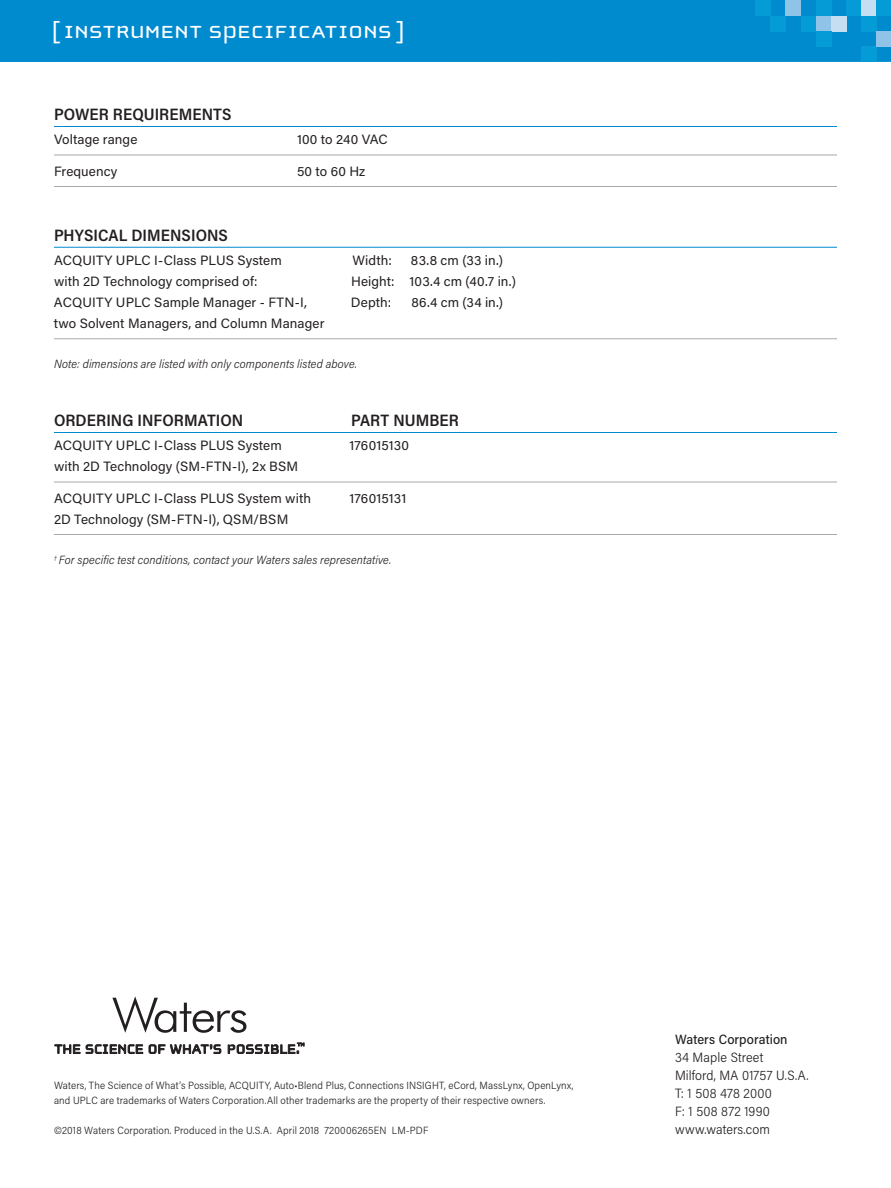
<style>
.page{position:relative;width:891px;height:1188px;background:#fff}
.page>*{position:absolute;margin:0;border:0;box-sizing:border-box;transform-origin:0 0}
.t1{font:25.5px "Cholla Unicase";letter-spacing:.015em;color:#fff;scale:1.1 1}
.t2{font:600 16.5px "Acumin Pro Semi Cond";letter-spacing:.005em;color:#231f20}
.t3{font:13.5px "Acumin Pro";letter-spacing:.005em;color:#231f20}
.t4{font:300 13.5px/18px "Acumin Pro Semi Cond";letter-spacing:.01em;color:#231f20}
.t5{font:500 13.5px "Acumin Pro Semi Cond";letter-spacing:.005em;color:#231f20}
.t6{font:italic 300 12px "Acumin Pro Semi Cond";letter-spacing:.01em;color:#231f20}
.t7{font:300 10.5px/15px "Acumin Pro Semi Cond";letter-spacing:.015em;color:#231f20}
</style>
<div class="page">
<div style="left:0;top:0;width:891px;height:62px;background:#008bcf"></div>
<div style="left:755px;top:0;width:15px;height:16px;background:#059bd7"></div>
<div style="left:861px;top:47px;width:15px;height:15px;background:#059bd7"></div>
<div style="left:770px;top:16px;width:16px;height:15px;background:#059bd7"></div>
<div style="left:786px;top:0;width:15px;height:16px;background:#90c3e8"></div>
<div style="left:801px;top:16px;width:15px;height:15px;background:#059bd7"></div>
<div style="left:816px;top:16px;width:16px;height:15px;background:#90c3e8"></div>
<div style="left:832px;top:16px;width:15px;height:15px;background:#c5def2"></div>
<div style="left:816px;top:0;width:16px;height:16px;background:#059bd7"></div>
<div style="left:816px;top:31px;width:16px;height:16px;background:#059bd7"></div>
<div style="left:861px;top:0;width:15px;height:16px;background:#c5def2"></div>
<div style="left:847px;top:0;width:14px;height:16px;background:#059bd7"></div>
<div style="left:876px;top:0;width:15px;height:16px;background:#059bd7"></div>
<div style="left:861px;top:16px;width:15px;height:15px;background:#059bd7"></div>
<div style="left:876px;top:31px;width:15px;height:16px;background:#90c3e8"></div>
<svg style="left:55px;top:1044px;width:88px;height:10px"></svg>
<svg style="left:149px;top:1044px;width:72px;height:10px"></svg>
<svg style="left:228px;top:1043px;width:76px;height:11px"></svg>
<svg style="left:112px;top:996px;width:134px;height:37px"></svg>
<hr style="left:54px;top:126px;width:783px;height:1px;background:#008bcf">
<hr style="left:54px;top:155px;width:783px;height:1px;background:#a8a9ad">
<hr style="left:54px;top:186px;width:783px;height:1px;background:#a8a9ad">
<hr style="left:54px;top:247px;width:783px;height:1px;background:#008bcf">
<hr style="left:54px;top:338px;width:783px;height:1px;background:#a8a9ad">
<hr style="left:54px;top:432px;width:783px;height:1px;background:#008bcf">
<hr style="left:54px;top:482px;width:783px;height:1px;background:#a8a9ad">
<hr style="left:54px;top:534px;width:783px;height:1px;background:#a8a9ad">
<h1 class="t1" style="left:52px;top:19px;width:323px">[ INSTRUMENT SPECIFICATIONS ]</h1>
<p class="t2" style="left:54px;top:103px;width:179px">POWER REQUIREMENTS</p>
<p class="t3" style="left:54px;top:130px;width:85px">Voltage range</p>
<p class="t3" style="left:297px;top:130px;width:92px">100 to 240 VAC</p>
<p class="t3" style="left:54px;top:162px;width:65px">Frequency</p>
<p class="t3" style="left:297px;top:162px;width:70px">50 to 60 Hz</p>
<p class="t2" style="left:54px;top:224px;width:175px">PHYSICAL DIMENSIONS</p>
<p class="t3" style="left:54px;top:251px;width:229px">ACQUITY UPLC I-Class PLUS System</p>
<p class="t3" style="left:352px;top:251px;width:41px">Width:</p>
<p class="t3" style="left:411px;top:251px;width:94px">83.8 cm (33 in.)</p>
<p class="t3" style="left:54px;top:272px;width:205px">with 2D Technology comprised of:</p>
<p class="t3" style="left:351px;top:272px;width:166px">Height: 103.4 cm (40.7 in.)</p>
<p class="t3" style="left:54px;top:293px;width:254px">ACQUITY UPLC Sample Manager - FTN-I,</p>
<p class="t3" style="left:351px;top:293px;width:42px">Depth:</p>
<p class="t3" style="left:412px;top:293px;width:93px">86.4 cm (34 in.)</p>
<p class="t3" style="left:54px;top:314px;width:272px">two Solvent Managers, and Column Manager</p>
<p class="t6" style="left:54px;top:356px;width:305px">Note: dimensions are listed with only components listed above.</p>
<p class="t2" style="left:54px;top:409px;width:191px">ORDERING INFORMATION</p>
<p class="t2" style="left:351px;top:409px;width:110px">PART NUMBER</p>
<p class="t3" style="left:54px;top:436px;width:229px">ACQUITY UPLC I-Class PLUS System</p>
<p class="t3" style="left:350px;top:436px;width:61px">176015130</p>
<p class="t3" style="left:54px;top:457px;width:246px">with 2D Technology (SM-FTN-I), 2x BSM</p>
<p class="t3" style="left:54px;top:489px;width:259px">ACQUITY UPLC I-Class PLUS System with</p>
<p class="t3" style="left:350px;top:489px;width:58px">176015131</p>
<p class="t3" style="left:54px;top:510px;width:236px">2D Technology (SM-FTN-I), QSM/BSM</p>
<p class="t6" style="left:54px;top:552px;width:339px"><sup>†</sup> For specific test conditions, contact your Waters sales representative.</p>
<p class="t7" style="left:54px;top:1077px;width:521px">Waters, The Science of What’s Possible, ACQUITY, Auto•Blend Plus, Connections INSIGHT, eCord, MassLynx, OpenLynx, and UPLC are trademarks of Waters Corporation.All other trademarks are the property of their respective owners.</p>
<p class="t7" style="left:54px;top:1122px;width:376px">©2018 Waters Corporation. Produced in the U.S.A. April 2018 720006265EN LM-PDF</p>
<p class="t5" style="left:675px;top:1030px;width:114px">Waters Corporation</p>
<p class="t4" style="left:675px;top:1048px;width:135px">34 Maple Street<br>Milford, MA 01757 U.S.A.<br>T: 1 508 478 2000<br>F: 1 508 872 1990 www.waters.com</p>
</div>
